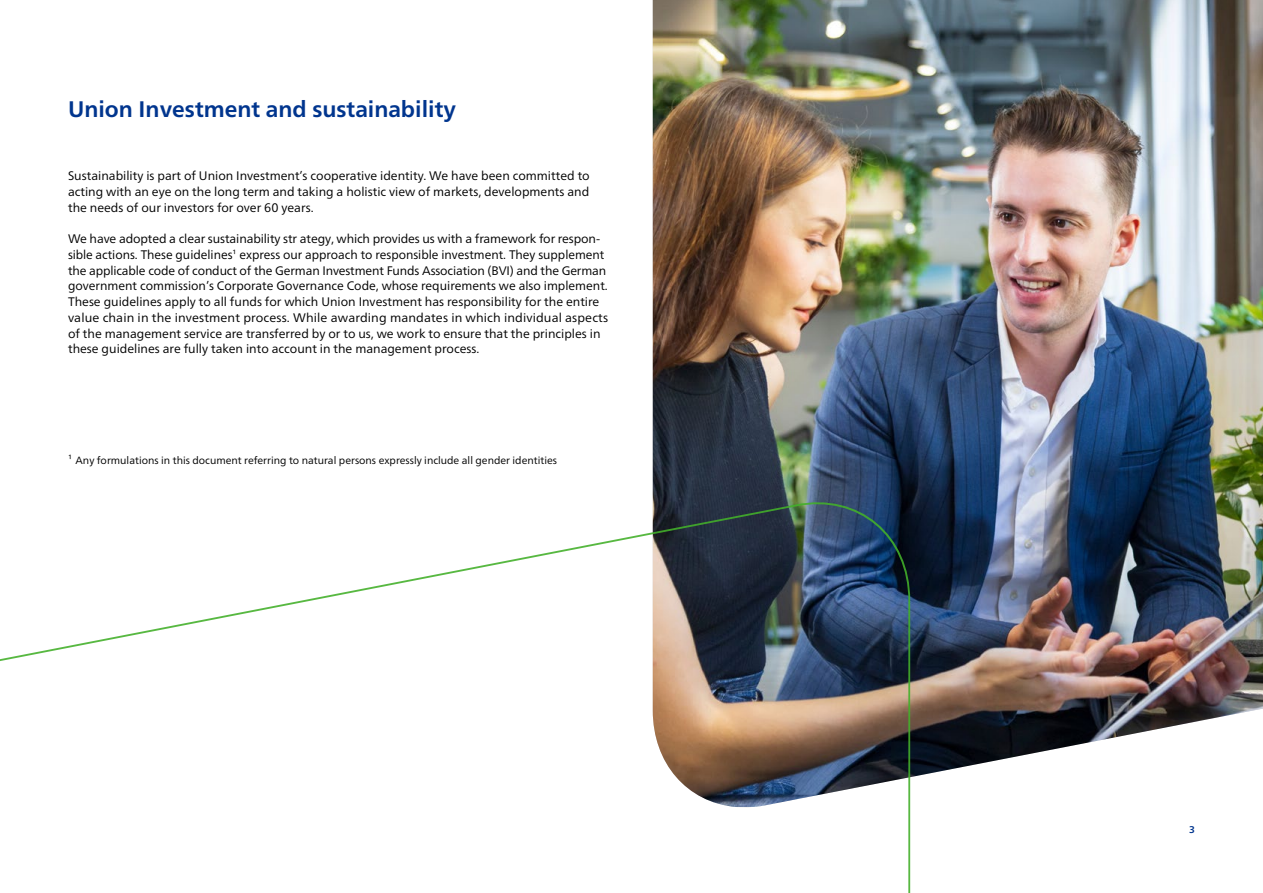
<style>
.page{position:relative;width:1263px;height:893px;background:#fff}
.page>*{position:absolute;margin:0;border:0;box-sizing:border-box;transform-origin:0 0}
.t1{font:700 22.5px "Frutiger Neue LT Pro";color:#00358e}
.t2{font:12.3px/15.8px "Frutiger Neue LT Pro";color:#000;text-align:justify}
.t3{font:10.5px "Frutiger Neue LT Pro";color:#000}
.t4{font:700 9.75px "Frutiger Neue LT Pro";color:#00358e}
.s1{font-size:10.5px}
</style>
<div class="page">
<img style="left:653px;top:0;width:610px;height:777px">
<svg style="left:0;top:481px;width:911px;height:412px"></svg>
<h1 class="t1" style="left:68px;top:96px;width:389px">Union Investment and sustainability</h1>
<p class="t2" style="left:68px;top:168px;width:523px">Sustainability is part of Union Investment’s cooperative identity. We have been committed to acting with an eye on the long term and taking a holistic view of markets, developments and the needs of our investors for over 60 years.</p>
<p class="t2" style="left:68px;top:231px;width:542px;text-align:left">We have adopted a clear sustainability str ategy, which provides us with a framework for respon&shy;sible actions. These guidelines<span class="s1">1</span> express our approach to responsible investment. They supplement the applicable code of conduct of the German Investment Funds Association (BVI) and the German government commission’s Corporate Governance Code, whose requirements we also implement.<br>These guidelines apply to all funds for which Union Investment has responsibility for the entire value chain in the investment process. While awarding mandates in which individual aspects of the management service are transferred by or to us, we work to ensure that the principles in these guidelines are fully taken into account in the management process.</p>
<p class="t3" style="left:68px;top:454px;width:491px">1 Any formulations in this document referring to natural persons expressly include all gender identities</p>
<p class="t4" style="left:1189px;top:824px;width:7px">3</p>
</div>
